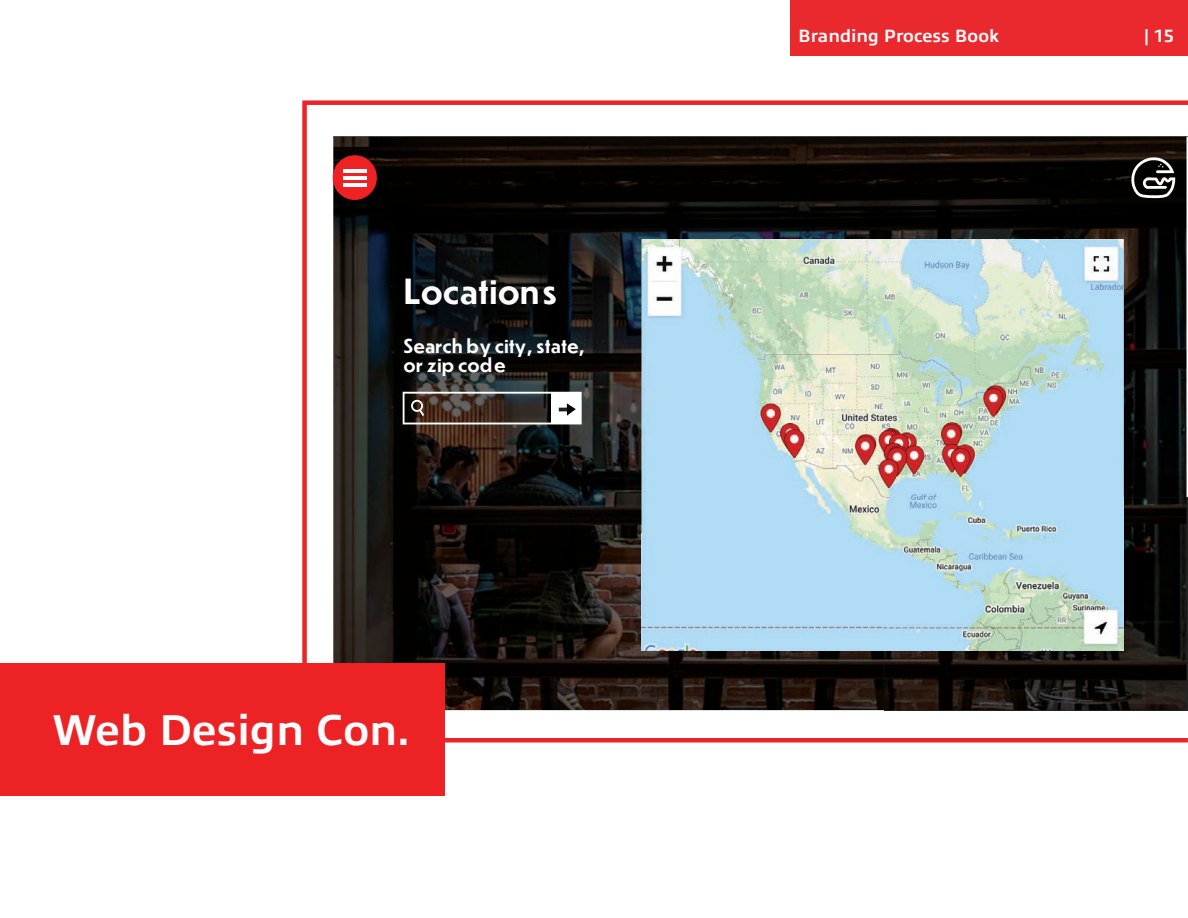
<style>
.page{position:relative;width:1188px;height:918px;background:#fff}
.page>*{position:absolute;margin:0;border:0;box-sizing:border-box;transform-origin:0 0}
.t1{font:700 43.5px "Allumi Std";color:#fcfcfc}
.t2{font:700 34.05px "Dunbar Text";color:#fff}
.t3{font:700 18.9px/18.9px "Dunbar Text";color:#fff}
.t4{font:700 18px "Allumi Std";color:#fcfcfc}
</style>
<div class="page">
<img style="left:444px;top:668px;width:441px;height:42px">
<img style="left:885px;top:668px;width:302px;height:42px">
<div style="left:790px;top:0;width:398px;height:56px;background:#e9292d"></div>
<div style="left:0;top:664px;width:444px;height:132px;background:#ed2225"></div>
<svg style="left:300px;top:100px;width:888px;height:568px;background:#707677"></svg>
<hr style="left:444px;top:738px;width:744px;height:4px;background:#ea2629">
<h2 class="t2" style="left:404px;top:266px;width:155px">Locations</h2>
<p class="t3" style="left:404px;top:336px;width:183px">Search by city, state, or zip code</p>
<p class="t1" style="left:52px;top:707px;width:358px">Web Design Con.</p>
<p class="t4" style="left:798px;top:26px;width:203px">Branding Process Book</p>
<p class="t4" style="left:1144px;top:26px;width:31px">| 15</p>
</div>
